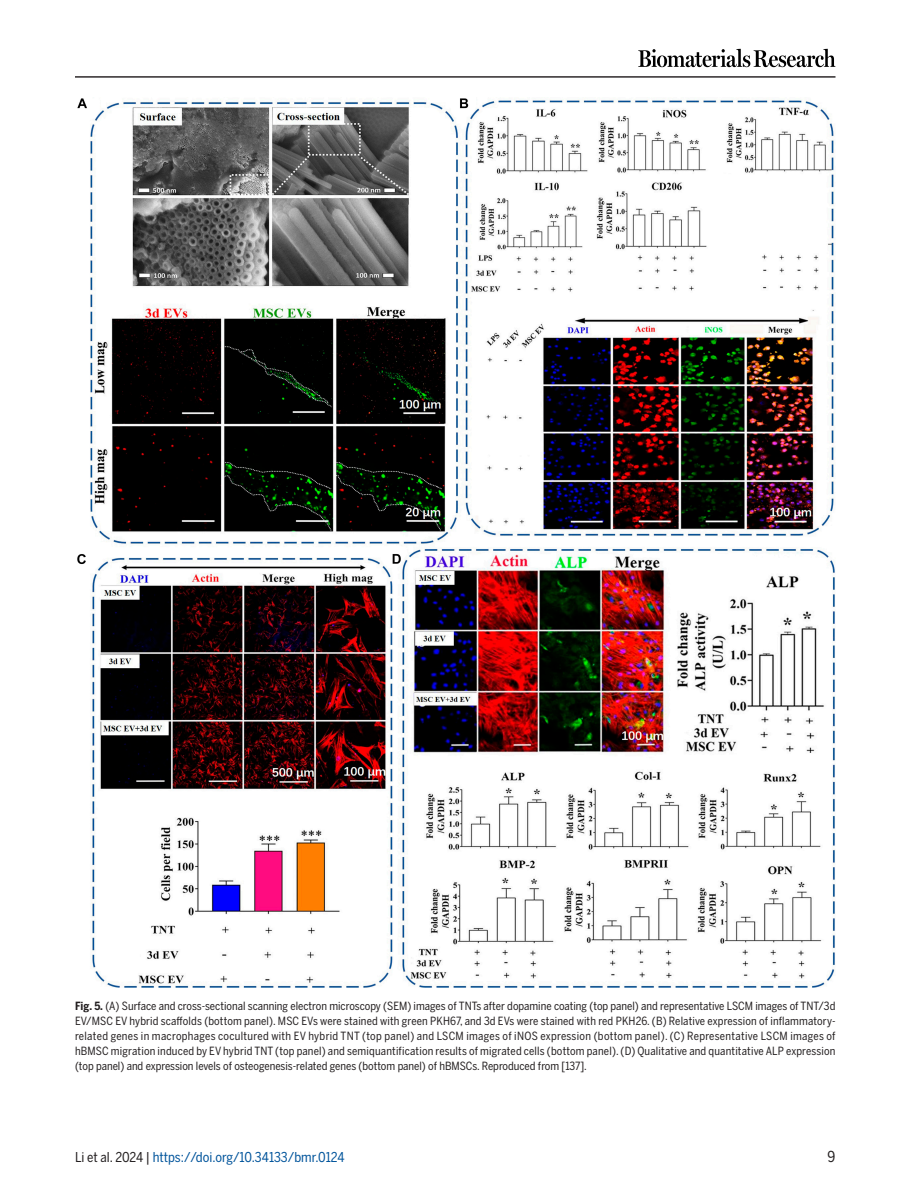
<style>
.page{position:relative;width:900px;height:1200px;background:#fff}
.page>*{position:absolute;margin:0;border:0;box-sizing:border-box;transform-origin:0 0}
.t1{font:15px "Benton Sans Cond";color:#231f20}
.t2{font:13.5px "Benton Sans Cond";color:#00549b}
.t3{font:11.25px/15px "Benton Sans Cond";color:#231f20;text-align:justify}
.s1{font-weight:700}
.s2{color:#231f20}
</style>
<div class="page">
<hr style="left:75px;top:76px;width:761px;height:2px;background:#231f20">
<svg style="left:638px;top:49px;width:197px;height:18px"></svg>
<img style="left:77px;top:98px;width:758px;height:890px">
<p class="t3" style="left:75px;top:998px;width:762px"><span class="s1">Fig. 5.</span> (A) Surface and cross-sectional scanning electron microscopy (SEM) images of TNTs after dopamine coating (top panel) and representative LSCM images of TNT/3d EV/MSC EV hybrid scaffolds (bottom panel). MSC EVs were stained with green PKH67, and 3d EVs were stained with red PKH26. (B) Relative expression of inflammatory&shy;related genes in macrophages cocultured with EV hybrid TNT (top panel) and LSCM images of iNOS expression (bottom panel). (C) Representative LSCM images of hBMSC migration induced by EV hybrid TNT (top panel) and semiquantification results of migrated cells (bottom panel). (D) Qualitative and quantitative ALP expression (top panel) and expression levels of osteogenesis-related genes (bottom panel) of hBMSCs. Reproduced from [137].</p>
<p class="t2" style="left:75px;top:1149px;width:271px"><span class="s2">Li et al. 2024 |</span> https://doi.org/10.34133/bmr.0124</p>
<h1 class="t1" style="left:828px;top:1147px;width:9px">9</h1>
</div>
